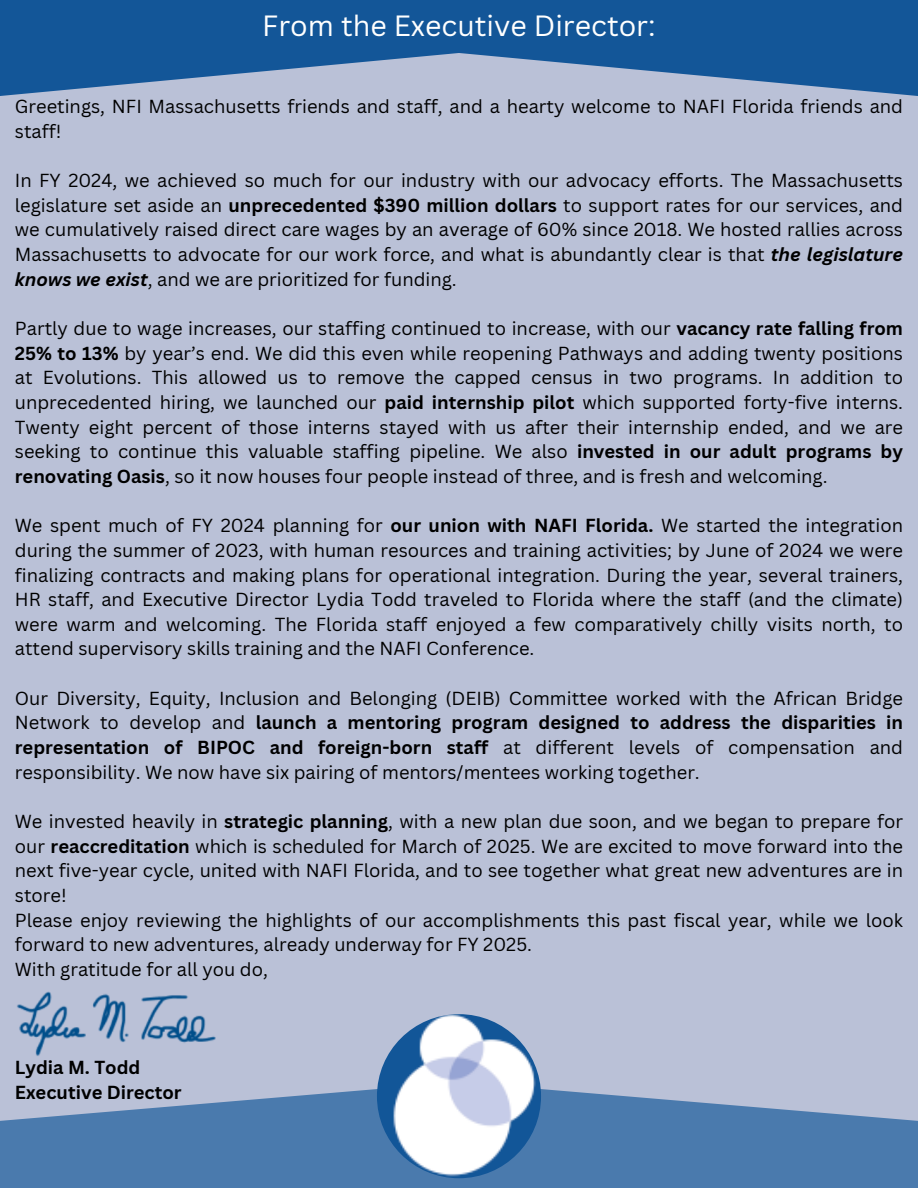
<style>
.page{position:relative;width:918px;height:1188px;background:#bac1d7}
.page>*{position:absolute;margin:0;border:0;box-sizing:border-box;transform-origin:0 0}
.t1{font:28.5px "Canva Sans";color:#fff}
.t2{font:18.3px/24.6px "Canva Sans";color:#000;text-align:justify}
.t3{font:700 18.3px/24.6px "Canva Sans";color:#000}
.s1{font-weight:700}
.s2{font-weight:700;font-style:italic}
</style>
<div class="page">
<svg style="left:0;top:0;width:918px;height:96px;fill:#135698"></svg>
<svg style="left:0;top:1083px;width:918px;height:105px;fill:#4a7aad"></svg>
<img style="left:377px;top:1014px;width:164px;height:164px;border-radius:50%">
<img style="left:17px;top:991px;width:199px;height:65px">
<h1 class="t1" style="left:262px;top:6px;width:395px">From the Executive Director:</h1>
<p class="t2" style="left:15px;top:94px;width:890px">Greetings, NFI Massachusetts friends and staff, and a hearty welcome to NAFI Florida friends and staff!</p>
<p class="t2" style="left:15px;top:168px;width:890px">In FY 2024, we achieved so much for our industry with our advocacy efforts. The Massachusetts legislature set aside an <span class="s1">unprecedented $390 million dollars</span> to support rates for our services, and we cumulatively raised direct care wages by an average of 60% since 2018. We hosted rallies across Massachusetts to advocate for our work force, and what is abundantly clear is that <span class="s2">the legislature knows we exist</span>, and we are prioritized for funding.</p>
<p class="t2" style="left:15px;top:316px;width:890px">Partly due to wage increases, our staffing continued to increase, with our <span class="s1">vacancy rate falling from 25% to 13%</span> by year’s end. We did this even while reopening Pathways and adding twenty positions at Evolutions. This allowed us to remove the capped census in two programs. In addition to unprecedented hiring, we launched our <span class="s1">paid internship pilot</span> which supported forty-five interns.<br>Twenty eight percent of those interns stayed with us after their internship ended, and we are seeking to continue this valuable staffing pipeline. We also <span class="s1">invested in our adult programs by renovating Oasis</span>, so it now houses four people instead of three, and is fresh and welcoming.</p>
<p class="t2" style="left:15px;top:513px;width:890px">We spent much of FY 2024 planning for <span class="s1">our union with NAFI Florida.</span> We started the integration during the summer of 2023, with human resources and training activities; by June of 2024 we were finalizing contracts and making plans for operational integration. During the year, several trainers, HR staff, and Executive Director Lydia Todd traveled to Florida where the staff (and the climate) were warm and welcoming. The Florida staff enjoyed a few comparatively chilly visits north, to attend supervisory skills training and the NAFI Conference.</p>
<p class="t2" style="left:15px;top:685px;width:890px">Our Diversity, Equity, Inclusion and Belonging (DEIB) Committee worked with the African Bridge Network to develop and <span class="s1">launch a mentoring program designed to address the disparities in representation of BIPOC and foreign-born staff</span> at different levels of compensation and responsibility. We now have six pairing of mentors/mentees working together.</p>
<p class="t2" style="left:15px;top:809px;width:890px">We invested heavily in <span class="s1">strategic planning</span>, with a new plan due soon, and we began to prepare for our <span class="s1">reaccreditation</span> which is scheduled for March of 2025. We are excited to move forward into the next five-year cycle, united with NAFI Florida, and to see together what great new adventures are in store!</p>
<p class="t2" style="left:15px;top:907px;width:890px">Please enjoy reviewing the highlights of our accomplishments this past fiscal year, while we look forward to new adventures, already underway for FY 2025.</p>
<h2 class="t2" style="left:15px;top:956px;width:255px">With gratitude for all you do,</h2>
<p class="t3" style="left:15px;top:1055px;width:168px">Lydia M. Todd<br>Executive Director</p>
</div>
